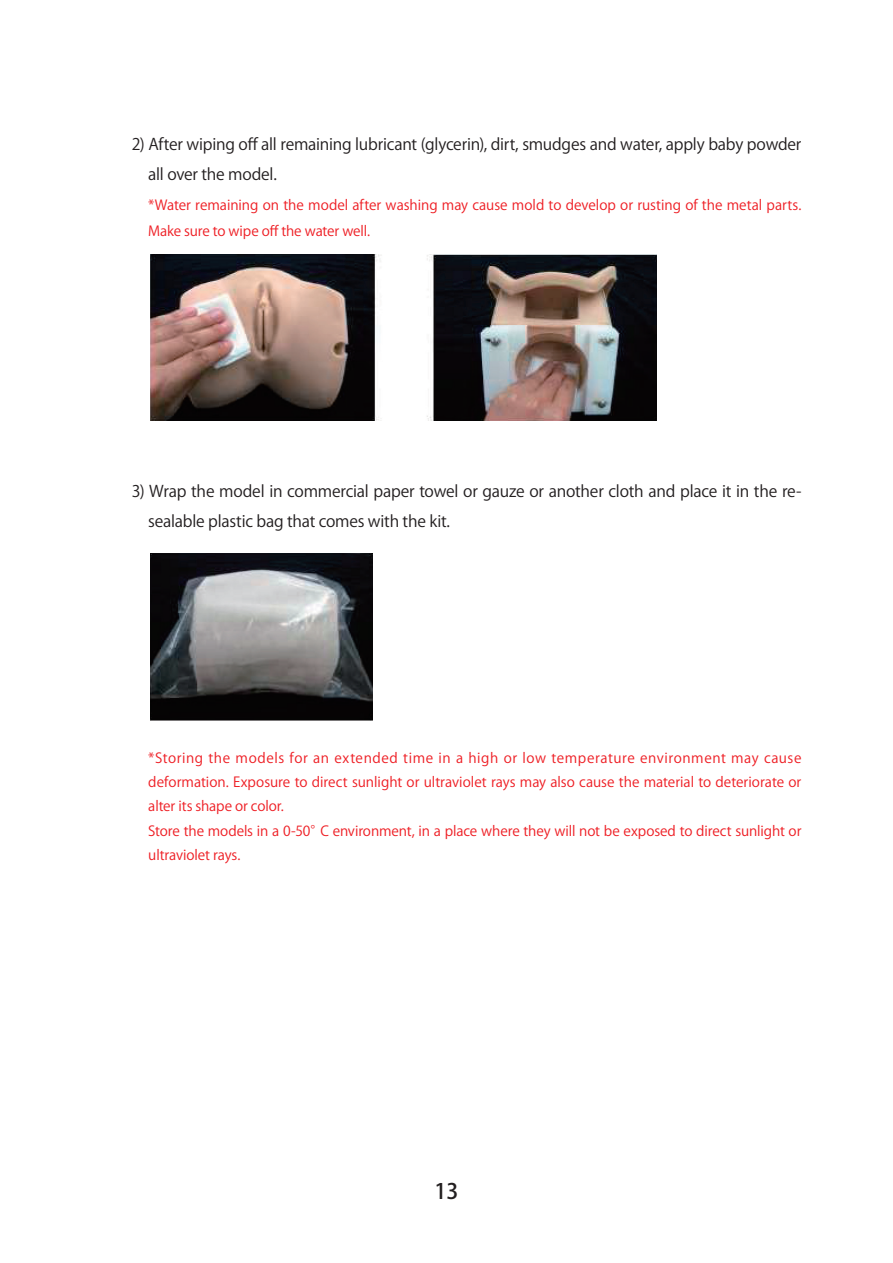
<style>
.page{position:relative;width:893px;height:1263px;background:#fff}
.page>*{position:absolute;margin:0;border:0;box-sizing:border-box;transform-origin:0 0}
.t1{font:500 21.3px "Koz Go Pro";color:#231f20}
.t2{font:15.9px/29.7px "Koz Go Pro";letter-spacing:-.015em;color:#231f20}
.t3{font:13.8px/24.2px "Koz Go Pro";color:#ee1d23}
</style>
<div class="page">
<img style="left:151px;top:254px;width:506px;height:167px">
<img style="left:151px;top:554px;width:221px;height:167px">
<p class="t2" style="left:148px;top:130px;width:655px;text-indent:-17px">2) After wiping off all remaining lubricant (glycerin), dirt, smudges and water, apply baby powder all over the model.</p>
<p class="t3" style="left:148px;top:192px;width:655px;line-height:26.1px">*Water remaining on the model after washing may cause mold to develop or rusting of the metal parts.<br>Make sure to wipe off the water well.</p>
<p class="t2" style="left:148px;top:477px;width:655px;text-indent:-17px">3) Wrap the model in commercial paper towel or gauze or another cloth and place it in the re&shy;sealable plastic bag that comes with the kit.</p>
<p class="t3" style="left:148px;top:746px;width:655px">*Storing the models for an extended time in a high or low temperature environment may cause deformation. Exposure to direct sunlight or ultraviolet rays may also cause the material to deteriorate or alter its shape or color.<br>Store the models in a 0-50°C environment, in a place where they will not be exposed to direct sunlight or ultraviolet rays.</p>
<h1 class="t1" style="left:435px;top:1177px;width:25px">13</h1>
</div>
